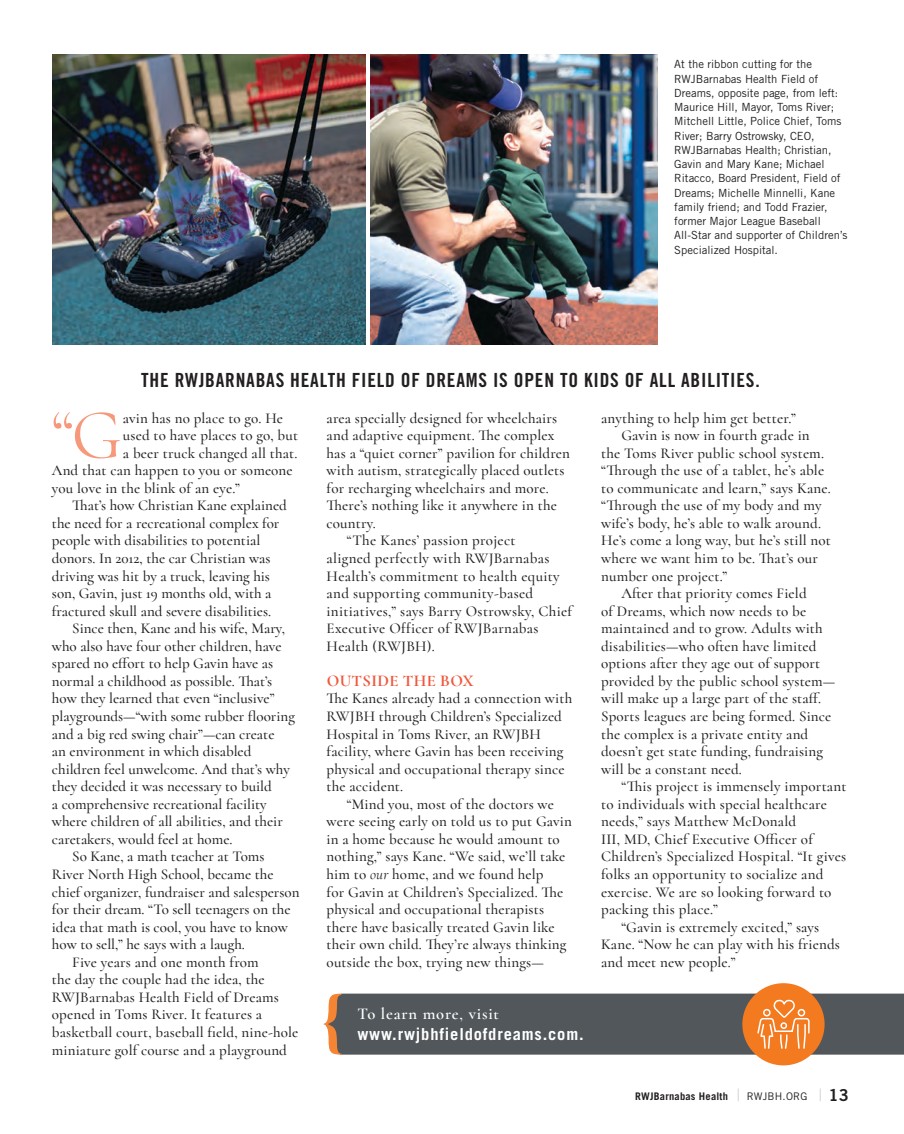
<style>
.page{position:relative;width:904px;height:1134px;background:#fff}
.page>*{position:absolute;margin:0;border:0;box-sizing:border-box;transform-origin:0 0}
.t1{font:71.1px "Cormorant";color:#f7987b}
.t2{font:19.5px "Trade Gothic Bold Cond Twenty";letter-spacing:.04em;color:#231f20}
.t3{font:700 16.5px "Trade Gothic";letter-spacing:.05em;color:#fff}
.t4{font:600 16.5px "Cormorant";letter-spacing:.05em;color:#fff}
.t5{font:700 16.5px "Cormorant";letter-spacing:.02em;color:#f1563b}
.t6{font:500 15px/17.5px "Cormorant";letter-spacing:.01em;color:#231f20}
.t7{font:11.25px/14.2px "Trade Gothic";color:#231f20}
.t8{font:700 10.5px "Trade Gothic";letter-spacing:.02em;color:#231f20}
.s1{font-weight:400;font-style:italic}
.s2{font-weight:300;font-size:17.1px;color:#808285}
.s3{font-weight:400}
.s4{font-family:"Trade Gothic Bold Two";font-weight:400;font-size:16.5px}
</style>
<div class="page">
<div style="left:742px;top:983px;width:82px;height:82px;background:#f47a20;border-radius:50%"></div>
<svg style="left:323px;top:993px;width:581px;height:61px;background:#6c6059"></svg>
<img style="left:52px;top:54px;width:313px;height:290px">
<img style="left:371px;top:54px;width:286px;height:290px">
<p class="t7" style="left:674px;top:57px;width:175px">At the ribbon cutting for the<br>RWJBarnabas Health Field of<br>Dreams, opposite page, from left:<br>Maurice Hill, Mayor, Toms River;<br>Mitchell Little, Police Chief, Toms<br>River; Barry Ostrowsky, CEO,<br>RWJBarnabas Health; Christian,<br>Gavin and Mary Kane; Michael<br>Ritacco, Board President, Field of<br>Dreams; Michelle Minnelli, Kane family friend; and Todd Frazier, former Major League Baseball<br>All-Star and supporter of Children’s<br>Specialized Hospital.</p>
<h2 class="t2" style="left:141px;top:368px;width:620px">THE RWJBARNABAS HEALTH FIELD OF DREAMS IS OPEN TO KIDS OF ALL ABILITIES.</h2>
<h1 class="t1" style="left:52px;top:392px;width:72px">“G</h1>
<p class="t6" style="left:123px;top:409px;width:162px">avin has no place to go. He</p>
<p class="t6" style="left:123px;top:426px;width:177px">used to have places to go, but</p>
<p class="t6" style="left:123px;top:444px;width:176px">a beer truck changed all that.</p>
<p class="t6" style="left:52px;top:461px;width:242px">And that can happen to you or someone</p>
<p class="t6" style="left:52px;top:479px;width:189px">you love in the blink of an eye.”</p>
<p class="t6" style="left:72px;top:497px;width:216px">That’s how Christian Kane explained</p>
<p class="t6" style="left:52px;top:514px;width:229px">the need for a recreational complex for</p>
<p class="t6" style="left:52px;top:532px;width:210px">people with disabilities to potential</p>
<p class="t6" style="left:52px;top:549px;width:220px">donors. In 2012, the car Christian was</p>
<p class="t6" style="left:52px;top:567px;width:219px">driving was hit by a truck, leaving his</p>
<p class="t6" style="left:52px;top:584px;width:221px">son, Gavin, just 19 months old, with a</p>
<p class="t6" style="left:52px;top:602px;width:221px">fractured skull and severe disabilities.</p>
<p class="t6" style="left:72px;top:619px;width:214px">Since then, Kane and his wife, Mary,</p>
<p class="t6" style="left:52px;top:637px;width:231px">who also have four other children, have</p>
<p class="t6" style="left:52px;top:654px;width:223px">spared no effort to help Gavin have as</p>
<p class="t6" style="left:52px;top:672px;width:222px">normal a childhood as possible. That’s</p>
<p class="t6" style="left:52px;top:690px;width:224px">how they learned that even “inclusive”</p>
<p class="t6" style="left:52px;top:707px;width:244px">playgrounds—“with some rubber flooring</p>
<p class="t6" style="left:52px;top:725px;width:224px">and a big red swing chair”—can create</p>
<p class="t6" style="left:52px;top:742px;width:201px">an environment in which disabled</p>
<p class="t6" style="left:52px;top:760px;width:239px">children feel unwelcome. And that’s why</p>
<p class="t6" style="left:52px;top:777px;width:221px">they decided it was necessary to build</p>
<p class="t6" style="left:52px;top:795px;width:216px">a comprehensive recreational facility</p>
<p class="t6" style="left:52px;top:812px;width:232px">where children of all abilities, and their</p>
<p class="t6" style="left:52px;top:830px;width:182px">caretakers, would feel at home.</p>
<p class="t6" style="left:72px;top:848px;width:194px">So Kane, a math teacher at Toms</p>
<p class="t6" style="left:52px;top:865px;width:223px">River North High School, became the</p>
<p class="t6" style="left:52px;top:883px;width:249px">chief organizer, fundraiser and salesperson</p>
<p class="t6" style="left:52px;top:900px;width:240px">for their dream. “To sell teenagers on the</p>
<p class="t6" style="left:52px;top:918px;width:237px">idea that math is cool, you have to know</p>
<p class="t6" style="left:52px;top:935px;width:194px">how to sell,” he says with a laugh.</p>
<p class="t6" style="left:72px;top:953px;width:188px">Five years and one month from</p>
<p class="t6" style="left:52px;top:970px;width:214px">the day the couple had the idea, the</p>
<p class="t6" style="left:52px;top:988px;width:228px">RWJBarnabas Health Field of Dreams</p>
<p class="t6" style="left:52px;top:1005px;width:212px">opened in Toms River. It features a</p>
<p class="t6" style="left:52px;top:1023px;width:248px">basketball court, baseball field, nine-hole</p>
<p class="t6" style="left:52px;top:1041px;width:236px">miniature golf course and a playground</p>
<p class="t6" style="left:326px;top:409px;width:232px">area specially designed for wheelchairs</p>
<p class="t6" style="left:326px;top:426px;width:229px">and adaptive equipment. The complex</p>
<p class="t6" style="left:326px;top:444px;width:245px">has a “quiet corner” pavilion for children</p>
<p class="t6" style="left:326px;top:461px;width:239px">with autism, strategically placed outlets</p>
<p class="t6" style="left:326px;top:479px;width:224px">for recharging wheelchairs and more.</p>
<p class="t6" style="left:326px;top:497px;width:232px">There’s nothing like it anywhere in the</p>
<p class="t6" style="left:326px;top:514px;width:51px">country.</p>
<p class="t6" style="left:347px;top:532px;width:170px">“The Kanes’ passion project</p>
<p class="t6" style="left:326px;top:549px;width:224px">aligned perfectly with RWJBarnabas</p>
<p class="t6" style="left:326px;top:567px;width:234px">Health’s commitment to health equity</p>
<p class="t6" style="left:326px;top:584px;width:208px">and supporting community-based</p>
<p class="t6" style="left:326px;top:602px;width:247px">initiatives,” says Barry Ostrowsky, Chief</p>
<p class="t6" style="left:326px;top:619px;width:213px">Executive Officer of RWJBarnabas</p>
<p class="t6" style="left:326px;top:637px;width:110px">Health (RWJBH).</p>
<p class="t5" style="left:327px;top:670px;width:148px">OUTSIDE THE BOX</p>
<p class="t6" style="left:326px;top:690px;width:247px">The Kanes already had a connection with RWJBH through Children’s Specialized Hospital in Toms River, an RWJBH facility, where Gavin has been receiving physical and occupational therapy since the accident.</p>
<p class="t6" style="left:326px;top:795px;width:247px;text-indent:20px">“Mind you, most of the doctors we were seeing early on told us to put Gavin in a home because he would amount to nothing,” says Kane. “We said, we’ll take him to <span class="s1">our</span> home, and we found help<br>for Gavin at Children’s Specialized. The physical and occupational therapists there have basically treated Gavin like their own child. They’re always thinking outside the box, trying new things—</p>
<p class="t4" style="left:357px;top:1003px;width:143px">To learn more, visit</p>
<p class="t3" style="left:357px;top:1023px;width:228px">www.rwjbhfieldofdreams.com.</p>
<p class="t6" style="left:601px;top:409px;width:196px">anything to help him get better.”</p>
<p class="t6" style="left:621px;top:426px;width:190px">Gavin is now in fourth grade in</p>
<p class="t6" style="left:601px;top:444px;width:224px">the Toms River public school system.</p>
<p class="t6" style="left:601px;top:461px;width:224px">“Through the use of a tablet, he’s able</p>
<p class="t6" style="left:601px;top:479px;width:231px">to communicate and learn,” says Kane.</p>
<p class="t6" style="left:601px;top:497px;width:222px">“Through the use of my body and my</p>
<p class="t6" style="left:601px;top:514px;width:221px">wife’s body, he’s able to walk around.</p>
<p class="t6" style="left:601px;top:532px;width:231px">He’s come a long way, but he’s still not</p>
<p class="t6" style="left:601px;top:549px;width:218px">where we want him to be. That’s our</p>
<p class="t6" style="left:601px;top:567px;width:128px">number one project.”</p>
<p class="t6" style="left:621px;top:584px;width:187px">After that priority comes Field</p>
<p class="t6" style="left:601px;top:602px;width:207px">of Dreams, which now needs to be</p>
<p class="t6" style="left:601px;top:619px;width:223px">maintained and to grow. Adults with</p>
<p class="t6" style="left:601px;top:637px;width:217px">disabilities—who often have limited</p>
<p class="t6" style="left:601px;top:654px;width:221px">options after they age out of support</p>
<p class="t6" style="left:601px;top:672px;width:236px">provided by the public school system—</p>
<p class="t6" style="left:601px;top:690px;width:221px">will make up a large part of the staff.</p>
<p class="t6" style="left:601px;top:707px;width:232px">Sports leagues are being formed. Since</p>
<p class="t6" style="left:601px;top:725px;width:209px">the complex is a private entity and</p>
<p class="t6" style="left:601px;top:742px;width:223px">doesn’t get state funding, fundraising</p>
<p class="t6" style="left:601px;top:760px;width:142px">will be a constant need.</p>
<p class="t6" style="left:621px;top:777px;width:227px">“This project is immensely important</p>
<p class="t6" style="left:601px;top:795px;width:227px">to individuals with special healthcare</p>
<p class="t6" style="left:601px;top:812px;width:197px">needs,” says Matthew McDonald</p>
<p class="t6" style="left:601px;top:830px;width:213px">III, MD, Chief Executive Officer of</p>
<p class="t6" style="left:601px;top:848px;width:247px">Children’s Specialized Hospital. “It gives</p>
<p class="t6" style="left:601px;top:865px;width:224px">folks an opportunity to socialize and</p>
<p class="t6" style="left:601px;top:883px;width:232px">exercise. We are so looking forward to</p>
<p class="t6" style="left:601px;top:900px;width:118px">packing this place.”</p>
<p class="t6" style="left:621px;top:918px;width:199px">“Gavin is extremely excited,” says</p>
<p class="t6" style="left:601px;top:935px;width:240px">Kane. “Now he can play with his friends</p>
<p class="t6" style="left:601px;top:953px;width:136px">and meet new people.”</p>
<p class="t8" style="left:635px;top:1089px;width:215px">RWJBarnabas Health <span class="s2">|</span> <span class="s3">RWJBH.ORG</span> <span class="s2">|</span> <span class="s4">13</span></p>
</div>
